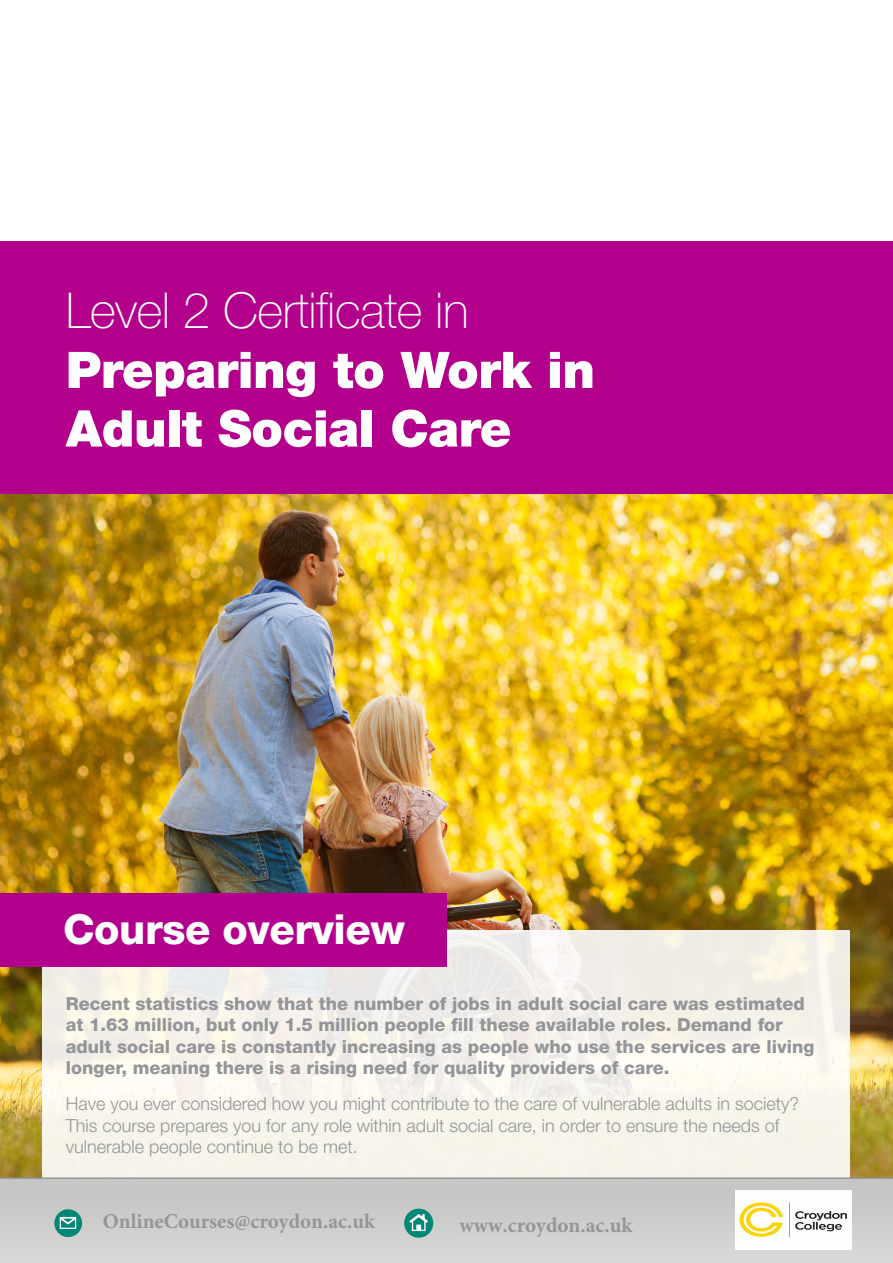
<style>
.page{position:relative;width:893px;height:1263px;background:#fff}
.page>*{position:absolute;margin:0;border:0;box-sizing:border-box;transform-origin:0 0}
.Body_Subheader__Turq{font:900 50.55px/58.5px "Helvetica Neue LT Pro";letter-spacing:-.01em;color:#fff}
.Body_Subheader__Turq-2{font:100 49.5px "Helvetica Neue LT Pro";letter-spacing:-.01em;color:#fff}
.Body_Subheader__Turq-3{font:800 41.55px "Helvetica Neue LT Pro";letter-spacing:-.01em;color:#fff}
.t1{font:700 21px "Minion Pro";color:#939698}
.Body_Subheader__Turq-4{font:800 18px/21.6px "Helvetica Neue LT Pro";color:#939598}
.Body_Subheader__Turq-5{font:300 18px/21.6px "Helvetica Neue LT Pro";color:#939598}
</style>
<div class="page">
<img style="left:0;top:493px;width:893px;height:684px">
<div style="left:0;top:1178px;width:893px;height:85px;background:#c6c6c5"></div>
<div style="left:0;top:241px;width:893px;height:252px;background:#b2008d"></div>
<div style="left:43px;top:930px;width:807px;height:247px;background:linear-gradient(to right,#f5f0ea,#f5f3eb)"></div>
<div style="left:0;top:893px;width:446px;height:73px;background:#b2008d"></div>
<hr style="left:0;top:1177px;width:893px;height:2px;background:#939598">
<svg style="left:54px;top:1209px;width:28px;height:28px"></svg>
<svg style="left:60px;top:1217px;width:16px;height:12px"></svg>
<svg style="left:404px;top:1208px;width:29px;height:30px"></svg>
<svg style="left:409px;top:1214px;width:19px;height:17px"></svg>
<img style="left:735px;top:1190px;width:116px;height:59px">
<p class="Body_Subheader__Turq-2" style="left:66px;top:282px;width:404px">Level 2 Certificate in</p>
<p class="Body_Subheader__Turq" style="left:66px;top:340px;width:531px">Preparing to Work in<br>Adult Social Care</p>
<p class="Body_Subheader__Turq-3" style="left:63px;top:904px;width:343px">Course overview</p>
<p class="Body_Subheader__Turq-4" style="left:66px;top:992px;width:750px">Recent statistics show that the number of jobs in adult social care was estimated at 1.63 million, but only 1.5 million people fill these available roles. Demand for adult social care is constantly increasing as people who use the services are living longer, meaning there is a rising need for quality providers of care.</p>
<p class="Body_Subheader__Turq-5" style="left:66px;top:1092px;width:735px">Have you ever considered how you might contribute to the care of vulnerable adults in society?<br>This course prepares you for any role within adult social care, in order to ensure the needs of vulnerable people continue to be met.</p>
<p class="t1" style="left:103px;top:1207px;width:274px">OnlineCourses@croydon.ac.uk</p>
<p class="t1" style="left:459px;top:1210px;width:174px">www.croydon.ac.uk</p>
</div>
